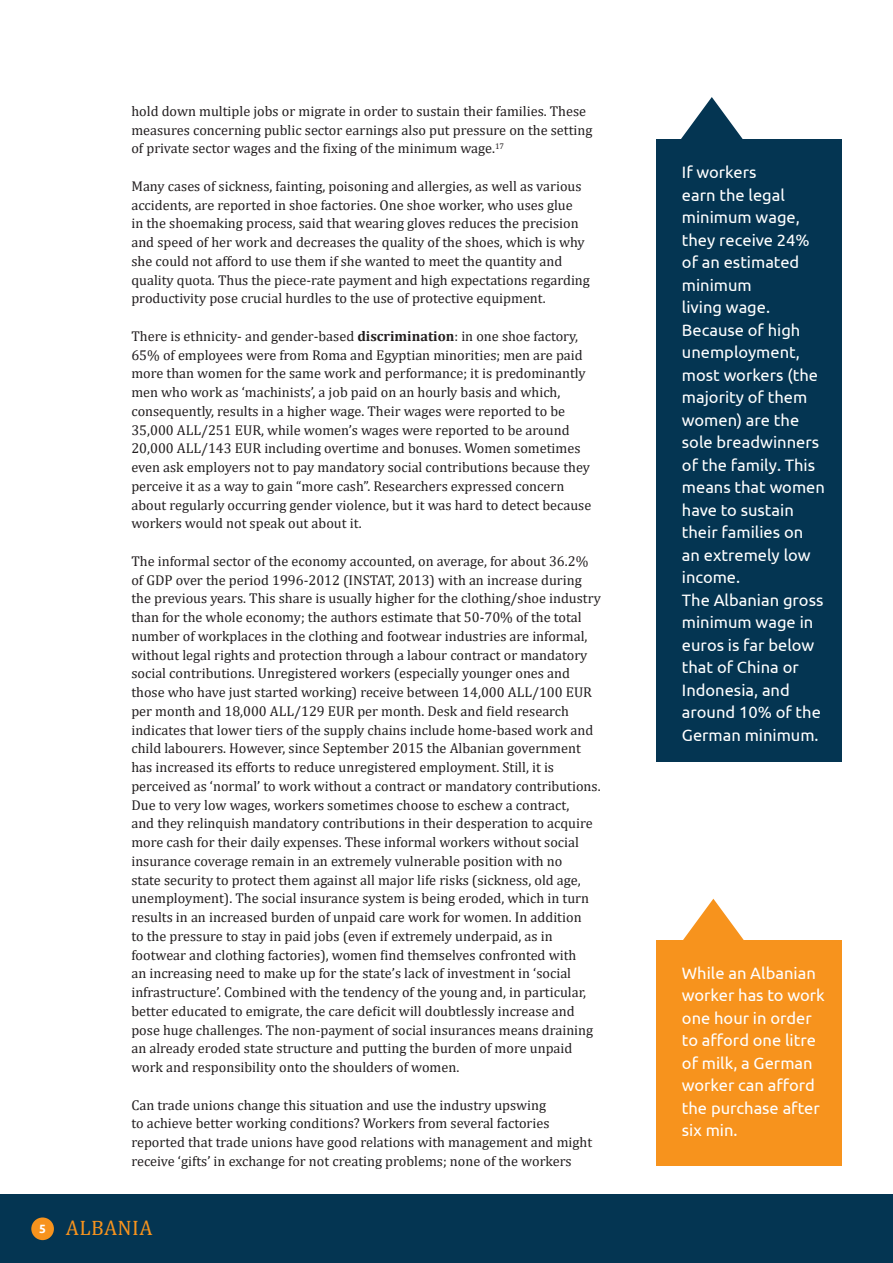
<style>
.page{position:relative;width:893px;height:1263px;background:#fff}
.page>*{position:absolute;margin:0;border:0;box-sizing:border-box;transform-origin:0 0}
.t1{font:21px "Cambria";letter-spacing:.02em;color:#f7931d}
._04_QUOTE_SPEECHBUBB{font:16.5px/22.5px "Ubuntu";color:#fff}
._03_BODY_9pt{font:14.25px/18.8px "Cambria";color:#231f20}
.s1{font-weight:700}
.s2{font-family:"Ubuntu";font-weight:700;font-size:12px;color:#fff}
</style>
<div class="page">
<div style="left:0;top:1195px;width:893px;height:68px;background:#043552"></div>
<div style="left:31px;top:1217px;width:23px;height:23px;background:#f7931d;border-radius:50%"></div>
<svg style="left:680px;top:97px;width:63px;height:43px"></svg>
<svg style="left:682px;top:899px;width:63px;height:42px"></svg>
<div style="left:656px;top:140px;width:186px;height:622px;background:#043552"></div>
<div style="left:656px;top:941px;width:186px;height:225px;background:#f7931d"></div>
<p class="_03_BODY_9pt" style="left:131px;top:101px;width:463px">hold down multiple jobs or migrate in order to sustain their families. These measures concerning public sector earnings also put pressure on the setting of private sector wages and the fixing of the minimum wage.<sup>17</sup></p>
<p class="_03_BODY_9pt" style="left:131px;top:176px;width:460px">Many cases of sickness, fainting, poisoning and allergies, as well as various accidents, are reported in shoe factories. One shoe worker, who uses glue<br>in the shoemaking process, said that wearing gloves reduces the precision and speed of her work and decreases the quality of the shoes, which is why she could not afford to use them if she wanted to meet the quantity and quality quota. Thus the piece-rate payment and high expectations regarding productivity pose crucial hurdles to the use of protective equipment.</p>
<p class="_03_BODY_9pt" style="left:131px;top:326px;width:461px">There is ethnicity- and gender-based <span class="s1">discrimination</span>: in one shoe factory, 65% of employees were from Roma and Egyptian minorities; men are paid more than women for the same work and performance; it is predominantly men who work as ‘machinists’, a job paid on an hourly basis and which, consequently, results in a higher wage. Their wages were reported to be 35,000 ALL/251 EUR, while women’s wages were reported to be around 20,000 ALL/143 EUR including overtime and bonuses. Women sometimes even ask employers not to pay mandatory social contributions because they perceive it as a way to gain “more cash”. Researchers expressed concern about regularly occurring gender violence, but it was hard to detect because workers would not speak out about it.</p>
<p class="_03_BODY_9pt" style="left:131px;top:551px;width:471px">The informal sector of the economy accounted, on average, for about 36.2% of GDP over the period 1996-2012 (INSTAT, 2013) with an increase during the previous years. This share is usually higher for the clothing/shoe industry than for the whole economy; the authors estimate that 50-70% of the total number of workplaces in the clothing and footwear industries are informal, without legal rights and protection through a labour contract or mandatory social contributions. Unregistered workers (especially younger ones and those who have just started working) receive between 14,000 ALL/100 EUR per month and 18,000 ALL/129 EUR per month. Desk and field research indicates that lower tiers of the supply chains include home-based work and child labourers. However, since September 2015 the Albanian government has increased its efforts to reduce unregistered employment. Still, it is perceived as ‘normal’ to work without a contract or mandatory contributions.<br>Due to very low wages, workers sometimes choose to eschew a contract,<br>and they relinquish mandatory contributions in their desperation to acquire more cash for their daily expenses. These informal workers without social insurance coverage remain in an extremely vulnerable position with no<br>state security to protect them against all major life risks (sickness, old age, unemployment). The social insurance system is being eroded, which in turn results in an increased burden of unpaid care work for women. In addition<br>to the pressure to stay in paid jobs (even if extremely underpaid, as in footwear and clothing factories), women find themselves confronted with<br>an increasing need to make up for the state’s lack of investment in ‘social infrastructure’. Combined with the tendency of the young and, in particular, better educated to emigrate, the care deficit will doubtlessly increase and pose huge challenges. The non-payment of social insurances means draining an already eroded state structure and putting the burden of more unpaid work and responsibility onto the shoulders of women.</p>
<p class="_03_BODY_9pt" style="left:131px;top:1095px;width:462px">Can trade unions change this situation and use the industry upswing<br>to achieve better working conditions? Workers from several factories reported that trade unions have good relations with management and might receive ‘gifts’ in exchange for not creating problems; none of the workers</p>
<h1 class="t1" style="left:39px;top:1215px;width:115px"><span class="s2">5</span> ALBANIA</h1>
<p class="_04_QUOTE_SPEECHBUBB" style="left:682px;top:161px;width:145px">If workers<br>earn the legal minimum wage, they receive 24% of an estimated minimum<br>living wage.<br>Because of high unemployment, most workers (the majority of them women) are the sole breadwinners of the family. This means that women have to sustain their families on an extremely low income.</p>
<p class="_04_QUOTE_SPEECHBUBB" style="left:682px;top:588px;width:143px">The Albanian gross minimum wage in euros is far below that of China or<br>Indonesia, and around 10% of the<br>German minimum.</p>
<p class="_04_QUOTE_SPEECHBUBB" style="left:682px;top:961px;width:144px">While an Albanian worker has to work one hour in order to afford one litre of milk, a German worker can afford the purchase after six min.</p>
</div>
